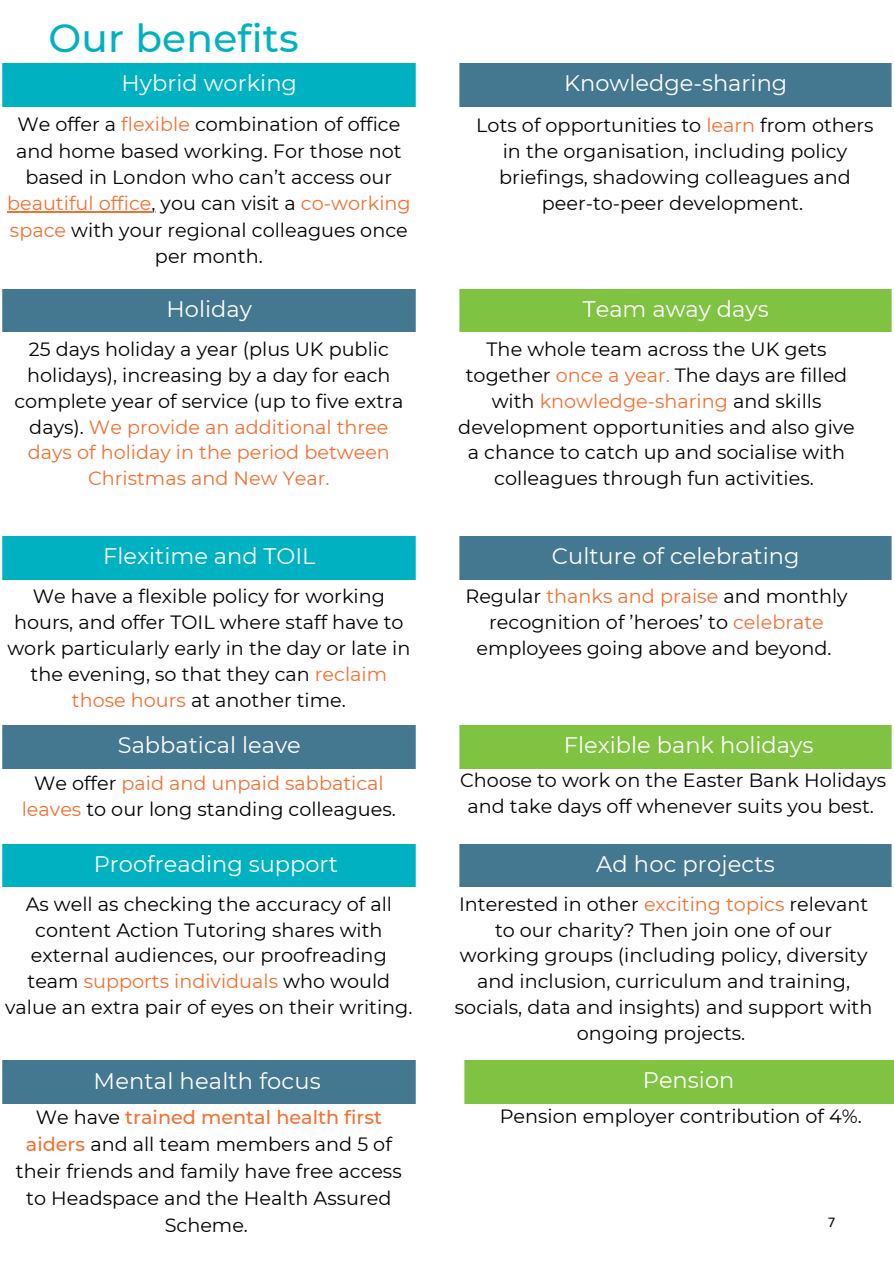
<style>
.page{position:relative;width:894px;height:1264px;background:#fff}
.page>*{position:absolute;margin:0;border:0;box-sizing:border-box;transform-origin:0 0}
.t1{font:500 39px "Montserrat";letter-spacing:.005em;color:#00b2c1}
.t2{font:22.5px "Montserrat";color:#fff}
.t3{font:19.2px/25.8px "Montserrat";color:#000;text-align:center}
.t4{font:15px "Calibri";color:#000}
.s1{color:#f37032}
.s2{font-weight:500;color:#f37032}
</style>
<div class="page">
<div style="left:2px;top:64px;width:414px;height:43px;background:#00b2c1"></div>
<div style="left:2px;top:289px;width:414px;height:43px;background:#447790"></div>
<div style="left:2px;top:536px;width:414px;height:43px;background:#00b2c1"></div>
<div style="left:2px;top:725px;width:414px;height:43px;background:#447790"></div>
<div style="left:2px;top:844px;width:414px;height:42px;background:#00b2c1"></div>
<div style="left:459px;top:64px;width:433px;height:43px;background:#447790"></div>
<div style="left:459px;top:289px;width:433px;height:43px;background:#80c342"></div>
<div style="left:459px;top:536px;width:433px;height:43px;background:#447790"></div>
<div style="left:459px;top:725px;width:433px;height:43px;background:#80c342"></div>
<div style="left:459px;top:844px;width:433px;height:42px;background:#447790"></div>
<div style="left:2px;top:1060px;width:414px;height:43px;background:#447790"></div>
<hr style="left:7px;top:212px;width:144px;height:1px;background:#f37032">
<div style="left:464px;top:1060px;width:429px;height:43px;background:#80c342"></div>
<h2 class="t1" style="left:48px;top:14px;width:252px">Our benefits</h2>
<h2 class="t2" style="left:122px;top:69px;width:177px">Hybrid working</h2>
<p class="t2" style="left:564px;top:69px;width:225px">Knowledge-sharing</p>
<p class="t3" style="left:7px;top:111px;width:405px;line-height:26.4px">We offer a <span class="s1">flexible</span> combination of office and home based working. For those not based in London who can’t access our <span class="s1">beautiful office</span>, you can visit a <span class="s1">co-working</span></p>
<h2 class="t3" style="left:10px;top:217px;width:399px;line-height:26.4px"><span class="s1">space</span> with your regional colleagues once per month.</h2>
<p class="t2" style="left:167px;top:295px;width:87px">Holiday</p>
<p class="t3" style="left:14px;top:336px;width:390px">25 days holiday a year (plus UK public holidays), increasing by a day for each complete year of service (up to five extra days). <span class="s1">We provide an additional three days of holiday in the period between Christmas and New Year.</span></p>
<p class="t2" style="left:103px;top:542px;width:214px">Flexitime and TOIL</p>
<p class="t3" style="left:7px;top:583px;width:404px">We have a flexible policy for working hours, and offer TOIL where staff have to work particularly early in the day or late in the evening, so that they can <span class="s1">reclaim those hours</span> at another time.</p>
<h2 class="t2" style="left:118px;top:731px;width:184px">Sabbatical leave</h2>
<h2 class="t3" style="left:22px;top:770px;width:375px">We offer <span class="s1">paid and unpaid sabbatical leaves</span> to our long standing colleagues.</h2>
<p class="t2" style="left:94px;top:849px;width:245px">Proofreading support</p>
<p class="t3" style="left:5px;top:890px;width:409px">As well as checking the accuracy of all content Action Tutoring shares with external audiences, our proofreading team <span class="s1">supports individuals</span> who would value an extra pair of eyes on their writing.</p>
<p class="t2" style="left:94px;top:1067px;width:228px">Mental health focus</p>
<p class="t3" style="left:16px;top:1104px;width:387px;line-height:27px">We have <span class="s2">trained mental health first aiders</span> and all team members and 5 of their friends and family have free access to Headspace and the Health Assured<br>Scheme.</p>
<p class="t3" style="left:476px;top:113px;width:398px">Lots of opportunities to <span class="s1">learn</span> from others in the organisation, including policy briefings, shadowing colleagues and peer-to-peer development.</p>
<p class="t2" style="left:582px;top:295px;width:187px">Team away days</p>
<h2 class="t3" style="left:458px;top:336px;width:398px">The whole team across the UK gets together <span class="s1">once a year.</span> The days are filled with <span class="s1">knowledge-sharing</span> and skills development opportunities and also give a chance to catch up and socialise with colleagues through fun activities.</h2>
<h2 class="t2" style="left:552px;top:542px;width:249px">Culture of celebrating</h2>
<p class="t3" style="left:465px;top:583px;width:383px">Regular <span class="s1">thanks and praise</span> and monthly recognition of ’heroes’ to <span class="s1">celebrate </span>employees going above and beyond.</p>
<p class="t2" style="left:563px;top:731px;width:251px">Flexible bank holidays</p>
<p class="t3" style="left:460px;top:767px;width:427px">Choose to work on the Easter Bank Holidays and take days off whenever suits you best.</p>
<p class="t2" style="left:596px;top:850px;width:180px">Ad hoc projects</p>
<h2 class="t3" style="left:455px;top:890px;width:419px">Interested in other <span class="s1">exciting topics</span> relevant to our charity? Then join one of our working groups (including policy, diversity and inclusion, curriculum and training, socials, data and insights) and support with ongoing projects.</h2>
<p class="t2" style="left:642px;top:1066px;width:93px">Pension</p>
<p class="t3" style="left:499px;top:1103px;width:363px">Pension employer contribution of 4%.</p>
<p class="t4" style="left:827px;top:1215px;width:9px">7</p>
</div>
